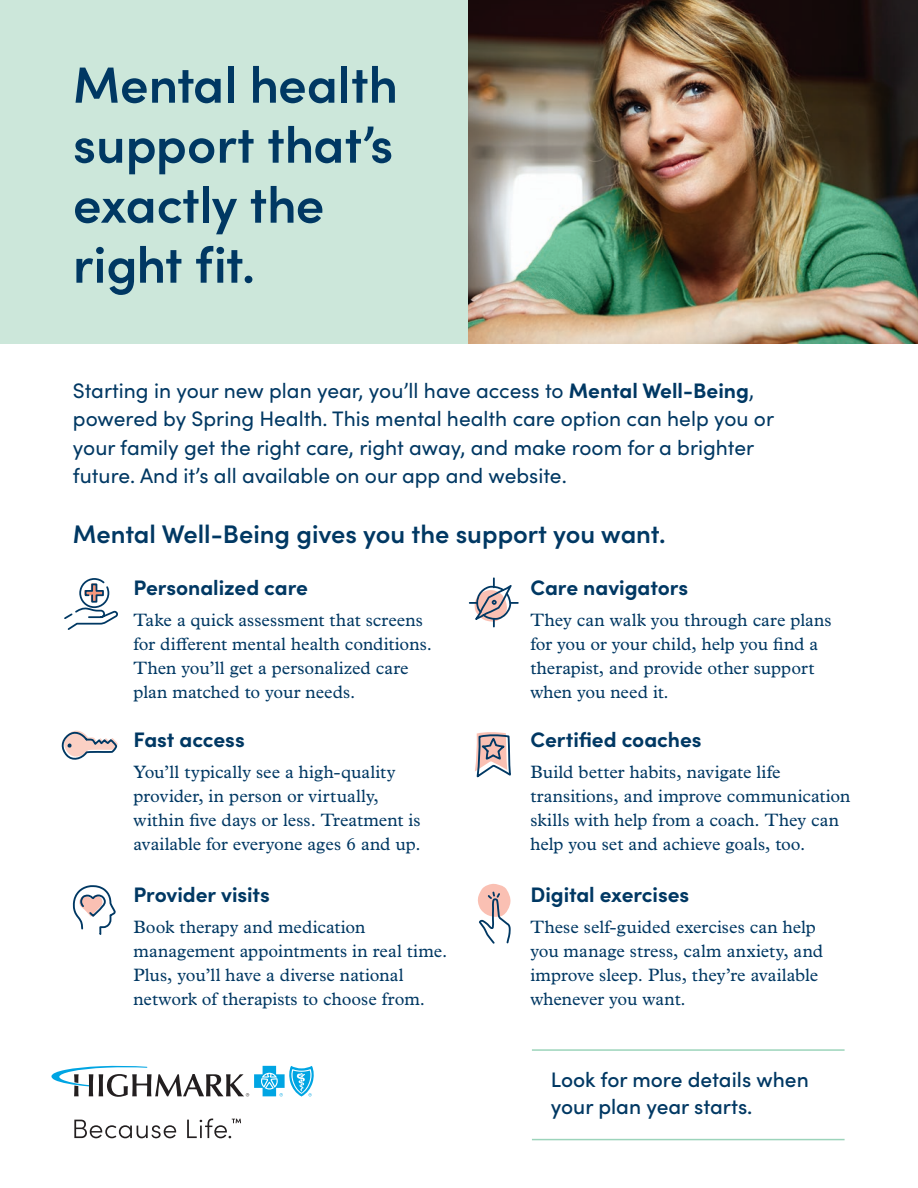
<style>
.page{position:relative;width:918px;height:1188px;background:#fff}
.page>*{position:absolute;margin:0;border:0;box-sizing:border-box;transform-origin:0 0}
.t1{font:600 51px/60px "Sofia Pro";color:#003863}
.t2{font:600 25.5px "Sofia Pro";color:#003863}
.t3{font:21px/28.5px "Sofia Pro";color:#003863}
.t4{font:700 21px "Sofia Pro";letter-spacing:-.005em;color:#003863}
.t5{font:500 21px/27px "Sofia Pro";color:#003863}
.t6{font:18px/24px "Plantin MT Pro";letter-spacing:.005em;color:#003863}
.s1{font-weight:700}
</style>
<div class="page">
<div style="left:0;top:0;width:918px;height:343px;background:#cce7da"></div>
<img style="left:469px;top:0;width:449px;height:343px">
<svg style="left:475px;top:732px;width:36px;height:46px"></svg>
<svg style="left:64px;top:578px;width:54px;height:52px"></svg>
<svg style="left:477px;top:884px;width:34px;height:60px"></svg>
<svg style="left:61px;top:730px;width:57px;height:30px"></svg>
<svg style="left:469px;top:577px;width:50px;height:50px"></svg>
<svg style="left:72px;top:885px;width:44px;height:50px"></svg>
<hr style="left:532px;top:1049px;width:313px;height:2px;background:#9cd4bb">
<hr style="left:532px;top:1139px;width:313px;height:1px;background:#9cd4bb">
<svg style="left:51px;top:1066px;width:263px;height:31px"></svg>
<svg style="left:74px;top:1120px;width:102px;height:18px"></svg>
<svg style="left:187px;top:1119px;width:54px;height:19px"></svg>
<p class="t1" style="left:73px;top:51px;width:327px">Mental health support that’s exactly the right fit.</p>
<p class="t3" style="left:73px;top:375px;width:703px">Starting in your new plan year, you’ll have access to <span class="s1">Mental Well-Being</span>, powered by Spring Health. This mental health care option can help you or your family get the right care, right away, and make room for a brighter future. And it’s all available on our app and website.</p>
<p class="t2" style="left:73px;top:515px;width:594px">Mental Well-Being gives you the support you want.</p>
<p class="t4" style="left:134px;top:571px;width:176px">Personalized care</p>
<p class="t6" style="left:134px;top:608px;width:300px">Take a quick assessment that screens for different mental health conditions.<br>Then you’ll get a personalized care plan matched to your needs.</p>
<p class="t4" style="left:530px;top:571px;width:159px">Care navigators</p>
<p class="t6" style="left:530px;top:608px;width:303px">They can walk you through care plans for you or your child, help you find a therapist, and provide other support when you need it.</p>
<p class="t4" style="left:134px;top:724px;width:113px">Fast access</p>
<p class="t6" style="left:134px;top:760px;width:289px">You’ll typically see a high-quality provider, in person or virtually, within five days or less. Treatment is available for everyone ages 6 and up.</p>
<p class="t4" style="left:134px;top:878px;width:138px">Provider visits</p>
<p class="t6" style="left:134px;top:915px;width:316px">Book therapy and medication management appointments in real time.<br>Plus, you’ll have a diverse national network of therapists to choose from.</p>
<p class="t4" style="left:530px;top:724px;width:173px">Certified coaches</p>
<p class="t6" style="left:530px;top:760px;width:322px">Build better habits, navigate life transitions, and improve communication skills with help from a coach. They can help you set and achieve goals, too.</p>
<p class="t4" style="left:530px;top:878px;width:160px">Digital exercises</p>
<p class="t6" style="left:530px;top:915px;width:294px">These self-guided exercises can help you manage stress, calm anxiety, and improve sleep. Plus, they’re available whenever you want.</p>
<p class="t5" style="left:551px;top:1065px;width:259px">Look for more details when your plan year starts.</p>
</div>
